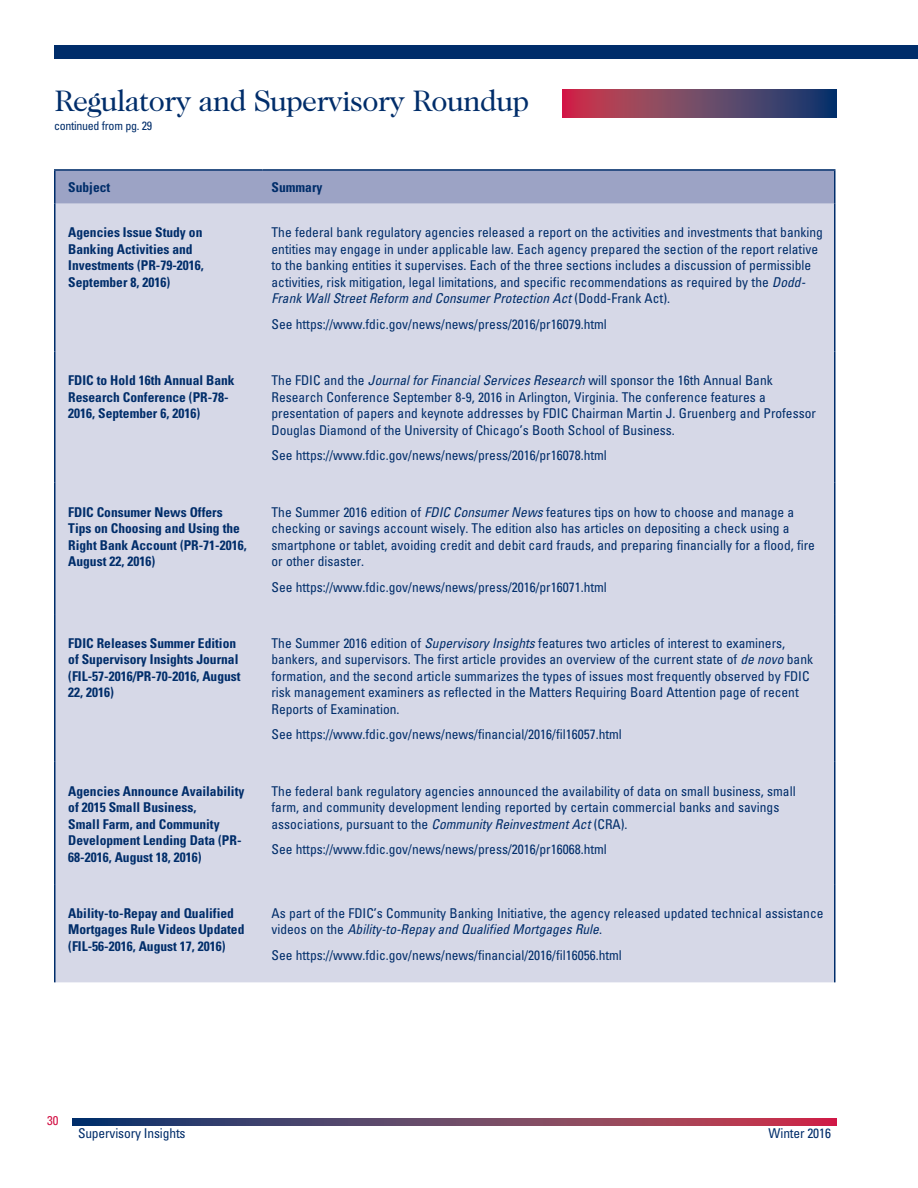
<style>
.page{position:relative;width:918px;height:1188px;background:#fff}
.page>*{position:absolute;margin:0;border:0;box-sizing:border-box;transform-origin:0 0}
.HeadA{font:30px "Caslon 224 Std";letter-spacing:-.025em;color:#002d6a}
.TableText_NoRule{font:condensed 13.5px/16.5px "Univers LT Std";color:#002d6a}
.RoundupTableBold{font:700 condensed 13.5px/16.5px "Univers LT Std";color:#002d6a}
.TableText_NoRule-2{font:700 condensed 13.5px "Univers LT Std";color:#002d6a}
.t1{font:condensed 12.75px "Univers LT Std";color:#d31245}
.t2{font:condensed 12px "Univers LT Std";letter-spacing:-.025em;color:#002d6a}
.s1{font-style:italic}
</style>
<div class="page">
<svg style="left:72px;top:1119px;width:765px;height:6px;background:#6e4162"></svg>
<svg style="left:562px;top:89px;width:275px;height:28px;background:#704062"></svg>
<div style="left:54px;top:45px;width:864px;height:13px;background:#002d6a"></div>
<div style="left:56px;top:171px;width:778px;height:33px;background:#9ca3c5"></div>
<div style="left:56px;top:204px;width:778px;height:778px;background:#d6d8e7"></div>
<hr style="left:54px;top:204px;width:2px;height:147px;background:#002d6a">
<hr style="left:834px;top:204px;width:2px;height:147px;background:#002d6a">
<hr style="left:54px;top:351px;width:2px;height:132px;background:#002d6a">
<hr style="left:834px;top:351px;width:2px;height:132px;background:#002d6a">
<hr style="left:54px;top:483px;width:2px;height:131px;background:#002d6a">
<hr style="left:834px;top:483px;width:2px;height:131px;background:#002d6a">
<hr style="left:54px;top:614px;width:2px;height:148px;background:#002d6a">
<hr style="left:834px;top:614px;width:2px;height:148px;background:#002d6a">
<hr style="left:54px;top:762px;width:2px;height:122px;background:#002d6a">
<hr style="left:834px;top:762px;width:2px;height:122px;background:#002d6a">
<hr style="left:54px;top:884px;width:2px;height:98px;background:#002d6a">
<hr style="left:834px;top:884px;width:2px;height:98px;background:#002d6a">
<hr style="left:54px;top:169px;width:208px;height:2px;background:#002d6a">
<hr style="left:54px;top:171px;width:2px;height:33px;background:#002d6a">
<hr style="left:262px;top:169px;width:574px;height:2px;background:#002d6a">
<hr style="left:834px;top:171px;width:2px;height:33px;background:#002d6a">
<p class="HeadA" style="left:54px;top:83px;width:477px">Regulatory and Supervisory Roundup</p>
<p class="t2" style="left:54px;top:119px;width:100px">continued from pg. 29</p>
<p class="RoundupTableBold" style="left:68px;top:179px;width:44px">Subject</p>
<p class="TableText_NoRule-2" style="left:272px;top:179px;width:52px">Summary</p>
<p class="RoundupTableBold" style="left:68px;top:224px;width:137px">Agencies Issue Study on<br>Banking Activities and<br>Investments (PR-79-2016,<br>September 8, 2016)</p>
<p class="TableText_NoRule" style="left:272px;top:224px;width:553px">The federal bank regulatory agencies released a report on the activities and investments that banking entities may engage in under applicable law. Each agency prepared the section of the report relative to the banking entities it supervises. Each of the three sections includes a discussion of permissible activities, risk mitigation, legal limitations, and specific recommendations as required by the <span class="s1">Dodd-Frank Wall Street Reform and Consumer Protection Act</span> (Dodd-Frank Act).</p>
<p class="TableText_NoRule" style="left:272px;top:316px;width:337px">See https://www.fdic.gov/news/news/press/2016/pr16079.html</p>
<p class="RoundupTableBold" style="left:68px;top:372px;width:168px">FDIC to Hold 16th Annual Bank<br>Research Conference (PR-78-<br>2016, September 6, 2016)</p>
<p class="TableText_NoRule" style="left:272px;top:372px;width:546px">The FDIC and the <span class="s1">Journal for Financial Services Research</span> will sponsor the 16th Annual Bank Research Conference September 8-9, 2016 in Arlington, Virginia. The conference features a presentation of papers and keynote addresses by FDIC Chairman Martin J. Gruenberg and Professor Douglas Diamond of the University of Chicago’s Booth School of Business.</p>
<p class="TableText_NoRule" style="left:272px;top:447px;width:337px">See https://www.fdic.gov/news/news/press/2016/pr16078.html</p>
<p class="RoundupTableBold" style="left:68px;top:503px;width:180px">FDIC Consumer News Offers<br>Tips on Choosing and Using the<br>Right Bank Account (PR-71-2016,<br>August 22, 2016)</p>
<p class="TableText_NoRule" style="left:272px;top:503px;width:545px">The Summer 2016 edition of <span class="s1">FDIC Consumer News</span> features tips on how to choose and manage a checking or savings account wisely. The edition also has articles on depositing a check using a smartphone or tablet, avoiding credit and debit card frauds, and preparing financially for a flood, fire or other disaster.</p>
<p class="TableText_NoRule" style="left:272px;top:578px;width:337px">See https://www.fdic.gov/news/news/press/2016/pr16071.html</p>
<p class="RoundupTableBold" style="left:68px;top:635px;width:174px">FDIC Releases Summer Edition of Supervisory Insights Journal (FIL-57-2016/PR-70-2016, August<br>22, 2016)</p>
<p class="TableText_NoRule" style="left:272px;top:635px;width:543px">The Summer 2016 edition of <span class="s1">Supervisory Insights</span> features two articles of interest to examiners, bankers, and supervisors. The first article provides an overview of the current state of <span class="s1">de novo</span> bank formation, and the second article summarizes the types of issues most frequently observed by FDIC risk management examiners as reflected in the Matters Requiring Board Attention page of recent Reports of Examination.</p>
<p class="TableText_NoRule" style="left:272px;top:726px;width:352px">See https://www.fdic.gov/news/news/financial/2016/fil16057.html</p>
<p class="RoundupTableBold" style="left:68px;top:782px;width:178px">Agencies Announce Availability of 2015 Small Business,<br>Small Farm, and Community<br>Development Lending Data (PR-<br>68-2016, August 18, 2016)</p>
<p class="TableText_NoRule" style="left:272px;top:782px;width:526px">The federal bank regulatory agencies announced the availability of data on small business, small farm, and community development lending reported by certain commercial banks and savings associations, pursuant to the <span class="s1">Community Reinvestment Act</span> (CRA).</p>
<p class="TableText_NoRule" style="left:272px;top:841px;width:337px">See https://www.fdic.gov/news/news/press/2016/pr16068.html</p>
<p class="RoundupTableBold" style="left:68px;top:905px;width:178px">Ability-to-Repay and Qualified<br>Mortgages Rule Videos Updated (FIL-56-2016, August 17, 2016)</p>
<p class="TableText_NoRule" style="left:272px;top:905px;width:554px">As part of the FDIC’s Community Banking Initiative, the agency released updated technical assistance videos on the <span class="s1">Ability-to-Repay and Qualified Mortgages Rule</span>.</p>
<p class="TableText_NoRule" style="left:272px;top:947px;width:352px">See https://www.fdic.gov/news/news/financial/2016/fil16056.html</p>
<p class="t1" style="left:47px;top:1113px;width:13px">30</p>
<p class="TableText_NoRule" style="left:78px;top:1125px;width:109px">Supervisory Insights</p>
<p class="TableText_NoRule" style="left:769px;top:1125px;width:64px">Winter 2016</p>
</div>
